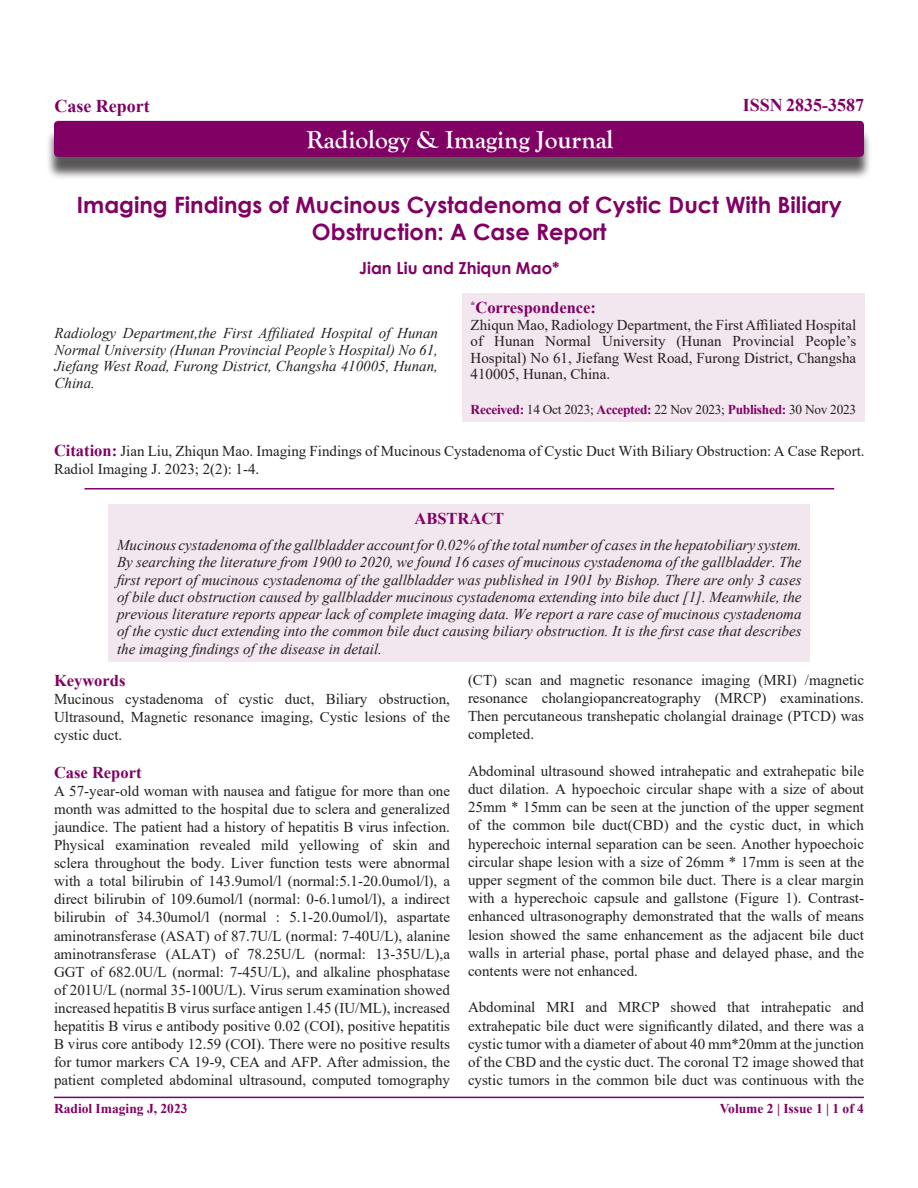
<style>
.page{position:relative;width:918px;height:1188px;background:#fff}
.page>*{position:absolute;margin:0;border:0;box-sizing:border-box;transform-origin:0 0}
.t1{font:700 25.5px "Goudy Old Style T";color:#fff}
.t2{font:700 22.5px/27px "Century Gothic";color:#800064;text-align:center}
.t3{font:700 18px "Times New Roman";color:#800064}
.Heading{font:700 16.5px "Times New Roman";color:#800064}
.t4{font:700 16.5px "Century Gothic";color:#800064}
.t5{font:15px/18.1px "Times New Roman";color:#231f20;text-align:justify}
.t6{font:italic 15px/17.2px "Times New Roman";color:#231f20;text-align:justify}
.t7{font:13.5px "Times New Roman";letter-spacing:-.02em;color:#231f20}
.t8{font:700 13.5px "Times New Roman";color:#800064}
.s1{font-weight:700;color:#800064}
.s2{font-weight:700;font-size:16.5px;color:#800064}
</style>
<div class="page">
<div style="left:46px;top:128px;width:826px;height:52px;background:#231f20;opacity:.75"></div>
<div style="left:54px;top:121px;width:810px;height:36px;background:#800064;border-radius:4px"></div>
<div style="left:462px;top:294px;width:403px;height:128px;background:#f2e6ef"></div>
<hr style="left:85px;top:488px;width:749px;height:2px;background:#800064">
<hr style="left:54px;top:1097px;width:810px;height:1px;background:#800064">
<div style="left:109px;top:505px;width:701px;height:157px;background:#f2e6ef"></div>
<p class="t3" style="left:54px;top:93px;width:97px">Case Report</p>
<p class="t3" style="left:743px;top:92px;width:123px">ISSN 2835-3587</p>
<p class="t1" style="left:306px;top:126px;width:309px">Radiology &amp; Imaging Journal</p>
<p class="t2" style="left:77px;top:191px;width:767px">Imaging Findings of Mucinous Cystadenoma of Cystic Duct With Biliary<br>Obstruction: A Case Report</p>
<p class="t4" style="left:359px;top:255px;width:202px">Jian Liu and Zhiqun Mao*</p>
<p class="Heading" style="left:471px;top:296px;width:127px"><sup>*</sup>Correspondence:</p>
<p class="t5" style="left:471px;top:316px;width:387px;line-height:16.5px">Zhiqun Mao, Radiology Department, the First Affiliated Hospital of Hunan Normal University (Hunan Provincial People’s Hospital) No 61, Jiefang West Road, Furong District, Changsha 410005, Hunan, China.</p>
<p class="t7" style="left:471px;top:400px;width:387px"><span class="s1">Received:</span> 14 Oct 2023; <span class="s1">Accepted:</span> 22 Nov 2023; <span class="s1">Published:</span> 30 Nov 2023</p>
<p class="t5" style="left:54px;top:442px;width:812px"><span class="s2">Citation:</span> Jian Liu, Zhiqun Mao. Imaging Findings of Mucinous Cystadenoma of Cystic Duct With Biliary Obstruction: A Case Report.<br>Radiol Imaging J. 2023; 2(2): 1-4.</p>
<p class="t6" style="left:55px;top:325px;width:385px;line-height:16.5px">Radiology Department,the First Affiliated Hospital of Hunan Normal University (Hunan Provincial People’s Hospital) No 61, Jiefang West Road, Furong District, Changsha 410005, Hunan, China.</p>
<p class="Heading" style="left:414px;top:507px;width:91px">ABSTRACT</p>
<p class="t6" style="left:117px;top:536px;width:686px">Mucinous cystadenoma of the gallbladder account for 0.02% of the total number of cases in the hepatobiliary system.<br>By searching the literature from 1900 to 2020, we found 16 cases of mucinous cystadenoma of the gallbladder. The first report of mucinous cystadenoma of the gallbladder was published in 1901 by Bishop. There are only 3 cases of bile duct obstruction caused by gallbladder mucinous cystadenoma extending into bile duct [1]. Meanwhile, the previous literature reports appear lack of complete imaging data. We report a rare case of mucinous cystadenoma of the cystic duct extending into the common bile duct causing biliary obstruction. It is the first case that describes the imaging findings of the disease in detail.</p>
<p class="Heading" style="left:54px;top:668px;width:73px">Keywords</p>
<p class="t5" style="left:54px;top:689px;width:398px">Mucinous cystadenoma of cystic duct, Biliary obstruction, Ultrasound, Magnetic resonance imaging, Cystic lesions of the cystic duct.</p>
<p class="Heading" style="left:54px;top:760px;width:89px">Case Report</p>
<p class="t5" style="left:54px;top:781px;width:398px">A 57-year-old woman with nausea and fatigue for more than one month was admitted to the hospital due to sclera and generalized jaundice. The patient had a history of hepatitis B virus infection.<br>Physical examination revealed mild yellowing of skin and sclera throughout the body. Liver function tests were abnormal with a total bilirubin of 143.9umol/l (normal:5.1-20.0umol/l), a direct bilirubin of 109.6umol/l (normal: 0-6.1umol/l), a indirect bilirubin of 34.30umol/l (normal : 5.1-20.0umol/l), aspartate aminotransferase (ASAT) of 87.7U/L (normal: 7-40U/L), alanine aminotransferase (ALAT) of 78.25U/L (normal: 13-35U/L),a GGT of 682.0U/L (normal: 7-45U/L), and alkaline phosphatase of 201U/L (normal 35-100U/L). Virus serum examination showed increased hepatitis B virus surface antigen 1.45 (IU/ML), increased hepatitis B virus e antibody positive 0.02 (COI), positive hepatitis B virus core antibody 12.59 (COI). There were no positive results for tumor markers CA 19-9, CEA and AFP. After admission, the patient completed abdominal ultrasound, computed tomography</p>
<p class="t5" style="left:468px;top:670px;width:398px">(CT) scan and magnetic resonance imaging (MRI) /magnetic resonance cholangiopancreatography (MRCP) examinations.<br>Then percutaneous transhepatic cholangial drainage (PTCD) was completed.</p>
<p class="t5" style="left:468px;top:761px;width:398px">Abdominal ultrasound showed intrahepatic and extrahepatic bile duct dilation. A hypoechoic circular shape with a size of about 25mm * 15mm can be seen at the junction of the upper segment of the common bile duct(CBD) and the cystic duct, in which hyperechoic internal separation can be seen. Another hypoechoic circular shape lesion with a size of 26mm * 17mm is seen at the upper segment of the common bile duct. There is a clear margin with a hyperechoic capsule and gallstone (Figure 1). Contrast&shy;enhanced ultrasonography demonstrated that the walls of means lesion showed the same enhancement as the adjacent bile duct walls in arterial phase, portal phase and delayed phase, and the contents were not enhanced.</p>
<p class="t5" style="left:468px;top:998px;width:398px">Abdominal MRI and MRCP showed that intrahepatic and extrahepatic bile duct were significantly dilated, and there was a cystic tumor with a diameter of about 40 mm*20mm at the junction of the CBD and the cystic duct. The coronal T2 image showed that cystic tumors in the common bile duct was continuous with the</p>
<p class="t8" style="left:54px;top:1099px;width:135px">Radiol Imaging J, 2023</p>
<p class="t8" style="left:720px;top:1099px;width:146px">Volume 2 | Issue 1 | 1 of 4</p>
</div>
